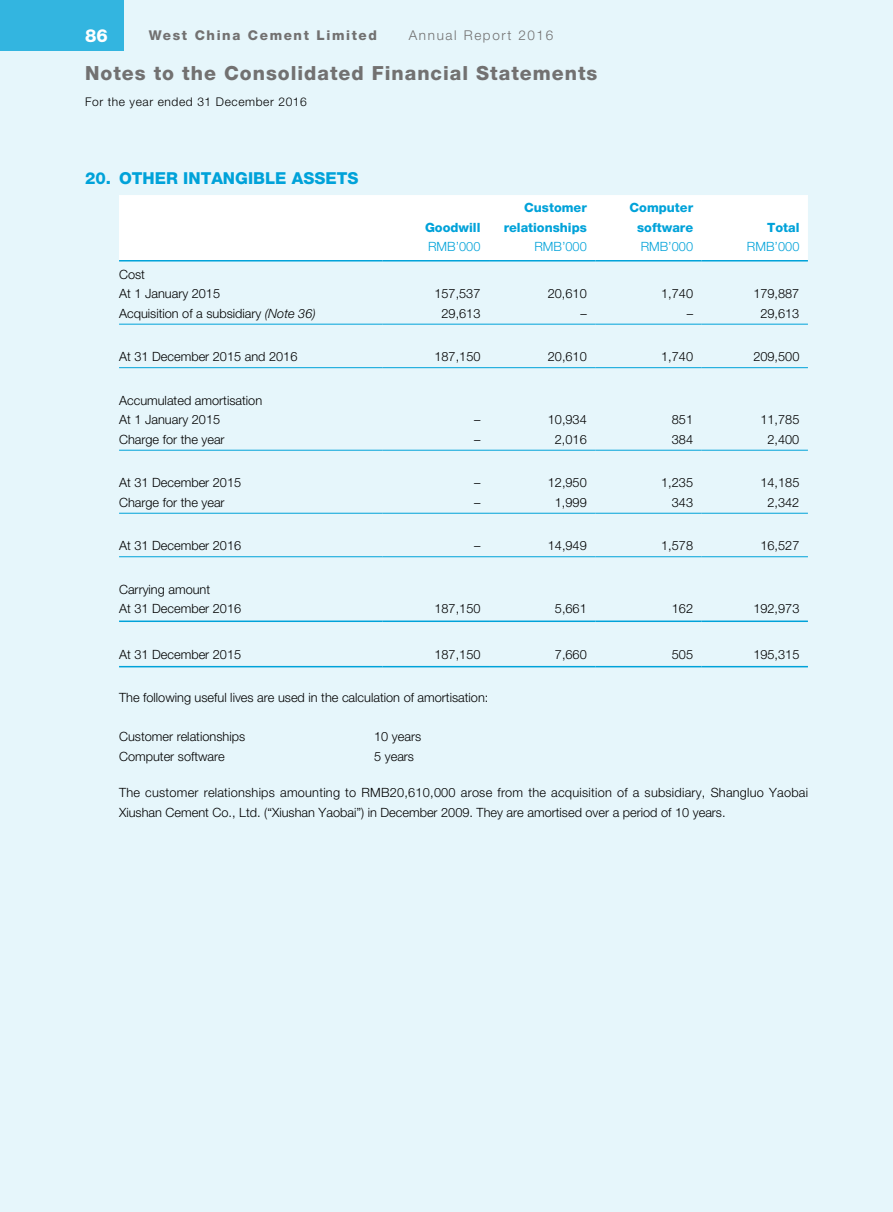
<style>
.page{position:relative;width:893px;height:1212px;background:#e6f6fb}
.page>*{position:absolute;margin:0;border:0;box-sizing:border-box;transform-origin:0 0}
.t1{font:800 19.5px "Helvetica Neue LT Std";letter-spacing:.05em;color:#727171}
.t2{font:800 18px "Helvetica Neue LT Std";color:#fff}
.t3{font:800 16.5px "Helvetica Neue LT Std";color:#00a2d9}
.t4{font:800 13.5px "Helvetica Neue LT Std";letter-spacing:.12em;color:#727171}
.t5{font:300 13.5px "Helvetica Neue LT Std";letter-spacing:.12em;color:#727171}
.t6{font:300 12.75px/19.5px "Helvetica Neue LT Std";color:#000}
.t7{font:300 12.75px/19.5px "Helvetica Neue LT Std";letter-spacing:.02em;color:#000}
.t8{font:800 12.75px "Helvetica Neue LT Std";color:#00a2d9}
.t9{font:300 12.75px "Helvetica Neue LT Std";color:#00a2d9}
.t10{font:300 12px "Helvetica Neue LT Std";letter-spacing:.05em;color:#000}
.s1{font-style:italic}
</style>
<div class="page">
<div style="left:0;top:0;width:124px;height:51px;background:#33b5e0"></div>
<svg style="left:119px;top:195px;width:689px;height:65px"></svg>
<hr style="left:119px;top:260px;width:264px;height:1px;background:#00a2d9">
<hr style="left:383px;top:260px;width:106px;height:1px;background:#00a2d9">
<hr style="left:489px;top:260px;width:106px;height:1px;background:#00a2d9">
<hr style="left:595px;top:260px;width:107px;height:1px;background:#00a2d9">
<hr style="left:702px;top:260px;width:106px;height:1px;background:#00a2d9">
<hr style="left:119px;top:324px;width:264px;height:1px;background:#00a2d9">
<hr style="left:383px;top:324px;width:106px;height:1px;background:#00a2d9">
<hr style="left:489px;top:324px;width:106px;height:1px;background:#00a2d9">
<hr style="left:595px;top:324px;width:107px;height:1px;background:#00a2d9">
<hr style="left:702px;top:324px;width:106px;height:1px;background:#00a2d9">
<hr style="left:119px;top:367px;width:264px;height:1px;background:#00a2d9">
<hr style="left:383px;top:367px;width:106px;height:1px;background:#00a2d9">
<hr style="left:489px;top:367px;width:106px;height:1px;background:#00a2d9">
<hr style="left:595px;top:367px;width:107px;height:1px;background:#00a2d9">
<hr style="left:702px;top:367px;width:106px;height:1px;background:#00a2d9">
<hr style="left:119px;top:450px;width:264px;height:1px;background:#00a2d9">
<hr style="left:383px;top:450px;width:106px;height:1px;background:#00a2d9">
<hr style="left:489px;top:450px;width:106px;height:1px;background:#00a2d9">
<hr style="left:595px;top:450px;width:107px;height:1px;background:#00a2d9">
<hr style="left:702px;top:450px;width:106px;height:1px;background:#00a2d9">
<hr style="left:119px;top:513px;width:264px;height:1px;background:#00a2d9">
<hr style="left:383px;top:513px;width:106px;height:1px;background:#00a2d9">
<hr style="left:489px;top:513px;width:106px;height:1px;background:#00a2d9">
<hr style="left:595px;top:513px;width:107px;height:1px;background:#00a2d9">
<hr style="left:702px;top:513px;width:106px;height:1px;background:#00a2d9">
<hr style="left:119px;top:556px;width:264px;height:1px;background:#00a2d9">
<hr style="left:383px;top:556px;width:106px;height:1px;background:#00a2d9">
<hr style="left:489px;top:556px;width:106px;height:1px;background:#00a2d9">
<hr style="left:595px;top:556px;width:107px;height:1px;background:#00a2d9">
<hr style="left:702px;top:556px;width:106px;height:1px;background:#00a2d9">
<hr style="left:119px;top:620px;width:264px;height:2px;background:#00a2d9">
<hr style="left:383px;top:620px;width:106px;height:2px;background:#00a2d9">
<hr style="left:489px;top:620px;width:106px;height:2px;background:#00a2d9">
<hr style="left:595px;top:620px;width:107px;height:2px;background:#00a2d9">
<hr style="left:702px;top:620px;width:106px;height:2px;background:#00a2d9">
<hr style="left:119px;top:666px;width:264px;height:1px;background:#00a2d9">
<hr style="left:383px;top:666px;width:106px;height:1px;background:#00a2d9">
<hr style="left:489px;top:666px;width:106px;height:1px;background:#00a2d9">
<hr style="left:595px;top:666px;width:107px;height:1px;background:#00a2d9">
<hr style="left:702px;top:666px;width:106px;height:1px;background:#00a2d9">
<h2 class="t2" style="left:85px;top:24px;width:24px">86</h2>
<p class="t4" style="left:149px;top:27px;width:230px">West China Cement Limited</p>
<p class="t5" style="left:409px;top:27px;width:146px">Annual Report 2016</p>
<h1 class="t1" style="left:85px;top:61px;width:514px">Notes to the Consolidated Financial Statements</h1>
<p class="t10" style="left:85px;top:94px;width:223px">For the year ended 31 December 2016</p>
<p class="t3" style="left:85px;top:168px;width:275px">20. OTHER INTANGIBLE ASSETS</p>
<p class="t6" style="left:119px;top:264px;width:103px">Cost<br>At 1 January 2015</p>
<p class="t8" style="left:524px;top:200px;width:64px">Customer</p>
<p class="t8" style="left:630px;top:200px;width:65px">Computer</p>
<p class="t8" style="left:425px;top:220px;width:57px">Goodwill</p>
<p class="t8" style="left:504px;top:220px;width:85px">relationships</p>
<p class="t8" style="left:637px;top:220px;width:57px">software</p>
<p class="t8" style="left:767px;top:220px;width:34px">Total</p>
<p class="t9" style="left:428px;top:239px;width:54px">RMB’000</p>
<p class="t9" style="left:534px;top:239px;width:54px">RMB’000</p>
<p class="t9" style="left:641px;top:239px;width:54px">RMB’000</p>
<p class="t9" style="left:747px;top:239px;width:54px">RMB’000</p>
<p class="t6" style="left:434px;top:284px;width:48px">157,537</p>
<p class="t6" style="left:548px;top:284px;width:40px">20,610</p>
<p class="t6" style="left:661px;top:284px;width:33px">1,740</p>
<p class="t6" style="left:753px;top:284px;width:48px">179,887</p>
<p class="t6" style="left:119px;top:303px;width:198px">Acquisition of a subsidiary <span class="s1">(Note 36)</span></p>
<p class="t6" style="left:441px;top:303px;width:40px">29,613</p>
<p class="t6" style="left:580px;top:303px;width:8px">–</p>
<p class="t6" style="left:687px;top:303px;width:8px">–</p>
<p class="t6" style="left:760px;top:303px;width:40px">29,613</p>
<p class="t6" style="left:119px;top:347px;width:180px">At 31 December 2015 and 2016</p>
<p class="t6" style="left:434px;top:347px;width:48px">187,150</p>
<p class="t6" style="left:548px;top:347px;width:40px">20,610</p>
<p class="t6" style="left:661px;top:347px;width:33px">1,740</p>
<p class="t6" style="left:753px;top:347px;width:48px">209,500</p>
<p class="t6" style="left:119px;top:390px;width:145px">Accumulated amortisation<br>At 1 January 2015</p>
<p class="t6" style="left:474px;top:410px;width:8px">–</p>
<p class="t6" style="left:548px;top:410px;width:40px">10,934</p>
<p class="t6" style="left:672px;top:410px;width:23px">851</p>
<p class="t6" style="left:760px;top:410px;width:40px">11,785</p>
<p class="t6" style="left:119px;top:429px;width:107px">Charge for the year</p>
<p class="t6" style="left:474px;top:429px;width:8px">–</p>
<p class="t6" style="left:555px;top:429px;width:33px">2,016</p>
<p class="t6" style="left:672px;top:429px;width:23px">384</p>
<p class="t6" style="left:767px;top:429px;width:33px">2,400</p>
<p class="t6" style="left:119px;top:473px;width:124px">At 31 December 2015</p>
<p class="t6" style="left:474px;top:473px;width:8px">–</p>
<p class="t6" style="left:548px;top:473px;width:40px">12,950</p>
<p class="t6" style="left:661px;top:473px;width:33px">1,235</p>
<p class="t6" style="left:760px;top:473px;width:40px">14,185</p>
<p class="t6" style="left:119px;top:492px;width:107px">Charge for the year</p>
<p class="t6" style="left:474px;top:492px;width:8px">–</p>
<p class="t6" style="left:555px;top:492px;width:33px">1,999</p>
<p class="t6" style="left:672px;top:492px;width:23px">343</p>
<p class="t6" style="left:767px;top:492px;width:33px">2,342</p>
<p class="t6" style="left:119px;top:536px;width:124px">At 31 December 2016</p>
<p class="t6" style="left:474px;top:536px;width:8px">–</p>
<p class="t6" style="left:548px;top:536px;width:40px">14,949</p>
<p class="t6" style="left:661px;top:536px;width:33px">1,578</p>
<p class="t6" style="left:760px;top:536px;width:40px">16,527</p>
<p class="t6" style="left:119px;top:579px;width:124px">Carrying amount<br>At 31 December 2016</p>
<p class="t6" style="left:434px;top:599px;width:48px">187,150</p>
<p class="t6" style="left:555px;top:599px;width:33px">5,661</p>
<p class="t6" style="left:672px;top:599px;width:23px">162</p>
<p class="t6" style="left:753px;top:599px;width:48px">192,973</p>
<p class="t6" style="left:119px;top:644px;width:124px">At 31 December 2015</p>
<p class="t6" style="left:434px;top:644px;width:48px">187,150</p>
<p class="t6" style="left:555px;top:644px;width:33px">7,660</p>
<p class="t6" style="left:672px;top:644px;width:23px">505</p>
<p class="t6" style="left:753px;top:644px;width:48px">195,315</p>
<p class="t6" style="left:119px;top:687px;width:371px">The following useful lives are used in the calculation of amortisation:</p>
<p class="t6" style="left:119px;top:726px;width:128px">Customer relationships</p>
<p class="t6" style="left:374px;top:726px;width:49px">10 years</p>
<p class="t6" style="left:119px;top:746px;width:107px">Computer software</p>
<p class="t6" style="left:374px;top:746px;width:41px">5 years</p>
<p class="t7" style="left:119px;top:783px;width:690px">The customer relationships amounting to RMB20,610,000 arose from the acquisition of a subsidiary, Shangluo Yaobai<br>Xiushan Cement Co., Ltd. (“Xiushan Yaobai”) in December 2009. They are amortised over a period of 10 years.</p>
</div>
